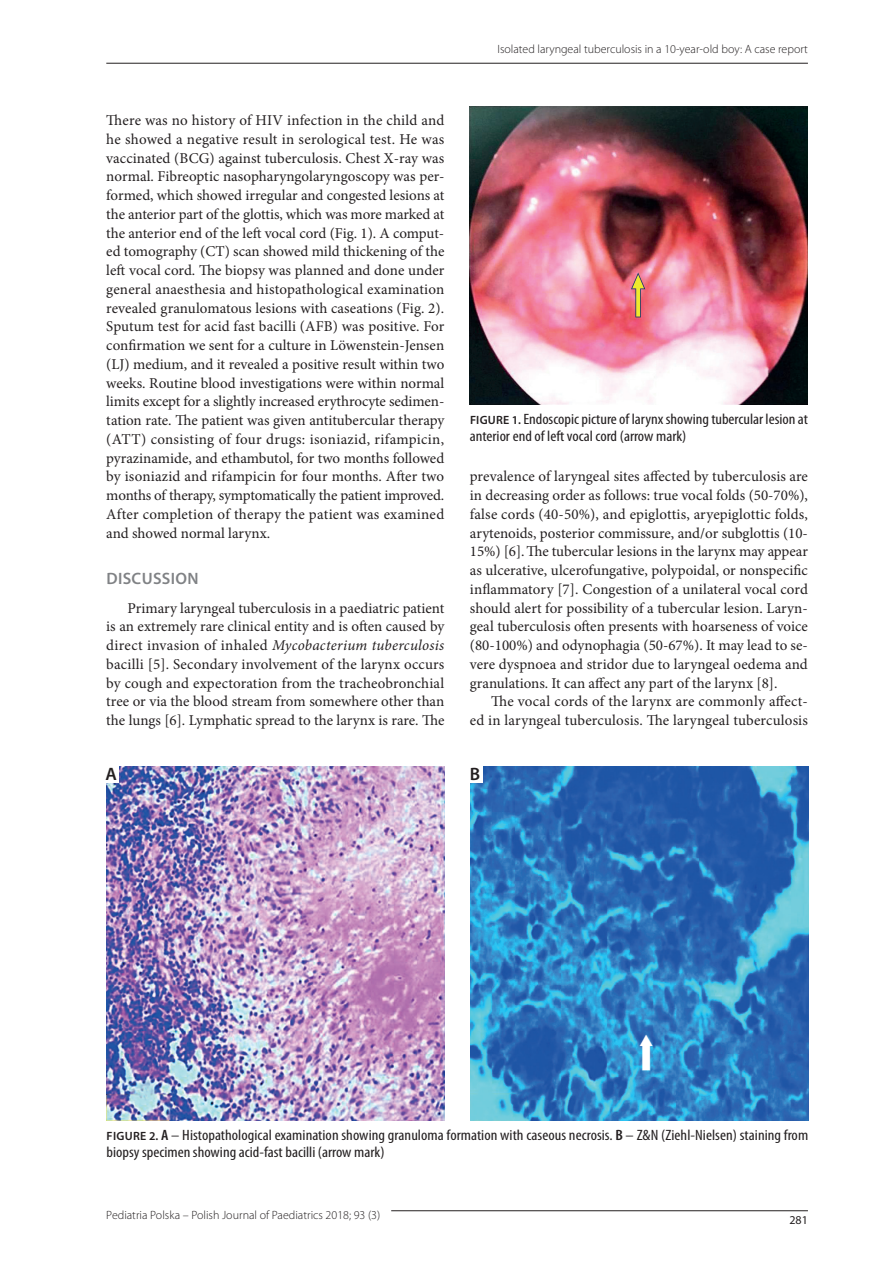
<style>
.page{position:relative;width:893px;height:1263px;background:#fff}
.page>*{position:absolute;margin:0;border:0;box-sizing:border-box;transform-origin:0 0}
.t1{font:600 18px "Myriad Pro";color:#231f20}
.t2{font:600 16.5px "Myriad Pro";letter-spacing:.02em;color:#808285}
.t3{font:15px/18.8px "Minion Pro";letter-spacing:.005em;color:#231f20;text-align:justify}
.t4{font:condensed 15px/16.5px "Myriad Pro";color:#231f20;scale:1.1 1}
.t5{font:300 12px "Myriad Pro";color:#231f20}
.t6{font:12px "Myriad Pro";color:#231f20}
.s1{font-style:italic}
.s2{font-weight:600;font-stretch:normal;font-size:12px}
.s3{font-weight:600}
</style>
<div class="page">
<hr style="left:391px;top:1210px;width:417px;height:1px;background:#231f20">
<hr style="left:106px;top:63px;width:702px;height:1px;background:#231f20">
<img style="left:470px;top:106px;width:338px;height:299px">
<img style="left:631px;top:273px;width:14px;height:44px">
<img style="left:107px;top:767px;width:338px;height:353px">
<img style="left:470px;top:767px;width:338px;height:353px">
<div style="left:104px;top:764px;width:14px;height:18px;background:#fff"></div>
<div style="left:468px;top:764px;width:14px;height:18px;background:#fff"></div>
<svg style="left:640px;top:1034px;width:13px;height:36px"></svg>
<p class="t3" style="left:106px;top:111px;width:340px">There was no history of HIV infection in the child and he showed a negative result in serological test. He was vaccinated (BCG) against tuberculosis. Chest X-ray was normal. Fibreoptic nasopharyngolaryngoscopy was per&shy;formed, which showed irregular and congested lesions at the anterior part of the glottis, which was more marked at the anterior end of the left vocal cord (Fig. 1). A comput&shy;ed tomography (CT) scan showed mild thickening of the left vocal cord. The biopsy was planned and done under general anaesthesia and histopathological examination revealed granulomatous lesions with caseations (Fig. 2).<br>Sputum test for acid fast bacilli (AFB) was positive. For confirmation we sent for a culture in Löwenstein-Jensen (LJ) medium, and it revealed a positive result within two weeks. Routine blood investigations were within normal limits except for a slightly increased erythrocyte sedimen&shy;tation rate. The patient was given antitubercular therapy (ATT) consisting of four drugs: isoniazid, rifampicin, pyrazinamide, and ethambutol, for two months followed by isoniazid and rifampicin for four months. After two months of therapy, symptomatically the patient improved.<br>After completion of therapy the patient was examined and showed normal larynx.</p>
<p class="t2" style="left:106px;top:568px;width:94px">DISCUSSION</p>
<p class="t3" style="left:106px;top:598px;width:340px;text-indent:21px">Primary laryngeal tuberculosis in a paediatric patient is an extremely rare clinical entity and is often caused by direct invasion of inhaled <span class="s1">Mycobacterium tuberculosis </span>bacilli [5]. Secondary involvement of the larynx occurs by cough and expectoration from the tracheobronchial tree or via the blood stream from somewhere other than the lungs [6]. Lymphatic spread to the larynx is rare. The</p>
<p class="t5" style="left:497px;top:42px;width:312px">Isolated laryngeal tuberculosis in a 10-year-old boy: A case report</p>
<p class="t4" style="left:470px;top:411px;width:309px"><span class="s2">FIGURE 1.</span> Endoscopic picture of larynx showing tubercular lesion at anterior end of left vocal cord (arrow mark)</p>
<p class="t3" style="left:470px;top:467px;width:340px">prevalence of laryngeal sites affected by tuberculosis are in decreasing order as follows: true vocal folds (50-70%), false cords (40-50%), and epiglottis, aryepiglottic folds, arytenoids, posterior commissure, and/or subglottis (10- 15%) [6].The tubercular lesions in the larynx may appear as ulcerative, ulcerofungative, polypoidal, or nonspecific inflammatory [7]. Congestion of a unilateral vocal cord should alert for possibility of a tubercular lesion. Laryn&shy;geal tuberculosis often presents with hoarseness of voice (80-100%) and odynophagia (50-67%). It may lead to se&shy;vere dyspnoea and stridor due to laryngeal oedema and granulations. It can affect any part of the larynx [8].</p>
<p class="t3" style="left:470px;top:692px;width:340px;text-align:right">The vocal cords of the larynx are commonly affect-<br>ed in laryngeal tuberculosis. The laryngeal tuberculosis</p>
<p class="t1" style="left:105px;top:762px;width:13px">A</p>
<p class="t1" style="left:470px;top:762px;width:12px">B</p>
<p class="t4" style="left:107px;top:1127px;width:639px"><span class="s2">FIGURE 2.</span> <span class="s3">A</span> – Histopathological examination showing granuloma formation with caseous necrosis. <span class="s3">B</span> – Z&amp;N (Ziehl-Nielsen) staining from biopsy specimen showing acid-fast bacilli (arrow mark)</p>
<p class="t5" style="left:106px;top:1207px;width:276px">Pediatria Polska – Polish Journal of Paediatrics 2018; 93 (3)</p>
<p class="t6" style="left:789px;top:1213px;width:20px">281</p>
</div>
